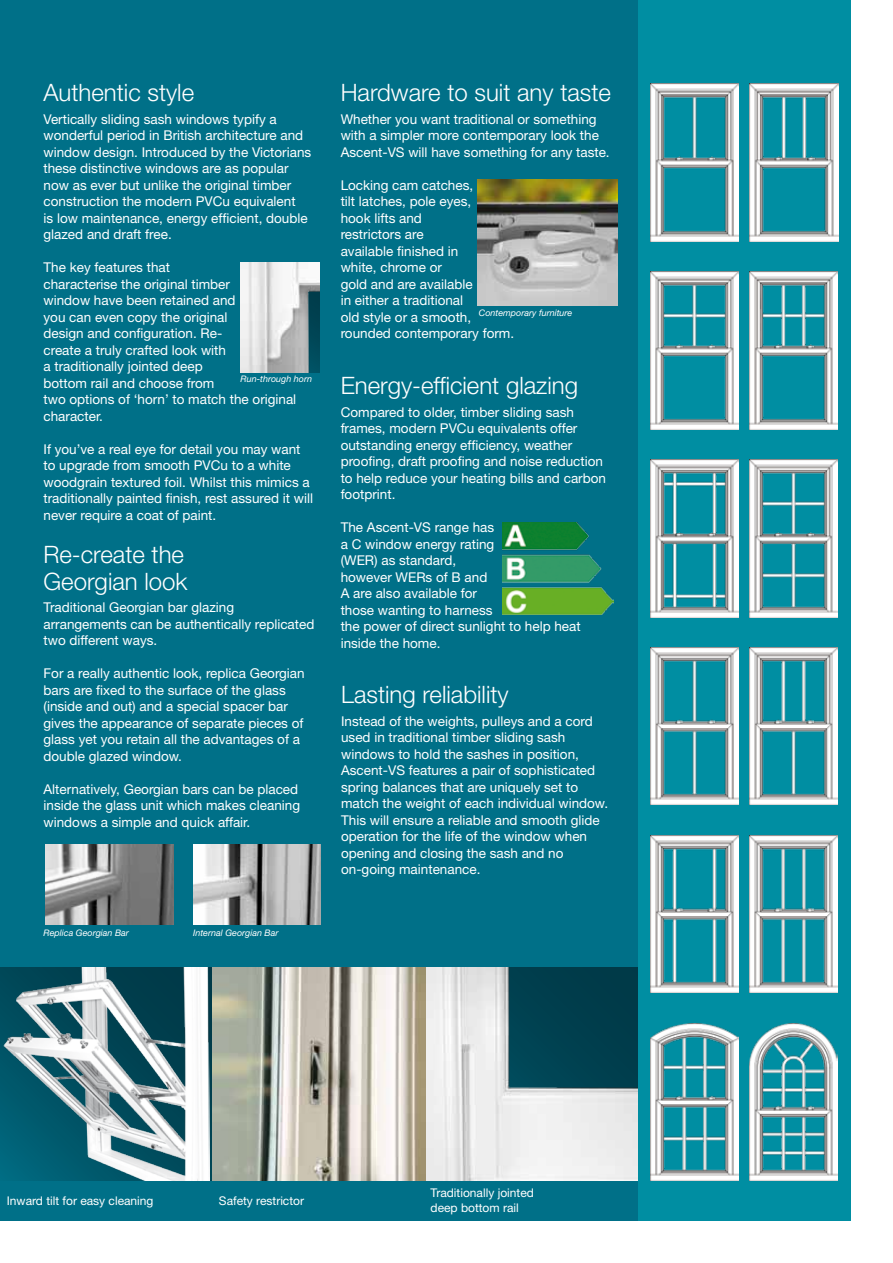
<style>
.page{position:relative;width:893px;height:1263px;background:#fff}
.page>*{position:absolute;margin:0;border:0;box-sizing:border-box;transform-origin:0 0}
.t1{font:300 24px/27px "Helvetica Neue LT Pro";color:#fff}
.t2{font:13.5px/16.5px "Helvetica Neue LT Pro";color:#fff}
.t3{font:12px/14.4px "Helvetica Neue LT Pro";color:#fff}
.t4{font:italic 9px "Helvetica Neue";color:#fff}
</style>
<div class="page">
<div style="left:0;top:0;width:850px;height:1220px;background:#007088"></div>
<div style="left:638px;top:0;width:212px;height:1220px;background:#008ea2"></div>
<svg style="left:0;top:968px;width:213px;height:212px;background:#20616e"></svg>
<img style="left:4px;top:968px;width:205px;height:212px">
<img style="left:477px;top:180px;width:140px;height:126px">
<img style="left:425px;top:968px;width:213px;height:212px">
<svg style="left:213px;top:968px;width:212px;height:212px;background:#bbb9ad"></svg>
<img style="left:46px;top:844px;width:127px;height:80px">
<img style="left:193px;top:844px;width:128px;height:80px">
<img style="left:502px;top:522px;width:112px;height:93px">
<img style="left:651px;top:84px;width:88px;height:157px">
<img style="left:750px;top:84px;width:88px;height:157px">
<img style="left:651px;top:272px;width:87px;height:157px">
<img style="left:749px;top:272px;width:89px;height:157px">
<img style="left:651px;top:460px;width:88px;height:157px">
<img style="left:749px;top:460px;width:89px;height:157px">
<img style="left:651px;top:647px;width:88px;height:158px">
<img style="left:749px;top:647px;width:89px;height:158px">
<img style="left:651px;top:835px;width:88px;height:158px">
<img style="left:750px;top:835px;width:88px;height:158px">
<img style="left:651px;top:1023px;width:87px;height:157px">
<img style="left:749px;top:1023px;width:89px;height:157px">
<img style="left:241px;top:262px;width:79px;height:111px">
<h1 class="t1" style="left:44px;top:79px;width:152px">Authentic style</h1>
<p class="t2" style="left:44px;top:110px;width:269px">Vertically sliding sash windows typify a wonderful period in British architecture and window design. Introduced by the Victorians these distinctive windows are as popular now as ever but unlike the original timber construction the modern PVCu equivalent<br>is low maintenance, energy efficient, double glazed and draft free.</p>
<p class="t2" style="left:44px;top:259px;width:254px">The key features that<br>characterise the original timber<br>window have been retained and<br>you can even copy the original<br>design and configuration. Re-<br>create a truly crafted look with<br>a traditionally jointed deep<br>bottom rail and choose from<br>two options of ‘horn’ to match the original character.</p>
<p class="t2" style="left:44px;top:440px;width:271px">If you’ve a real eye for detail you may want to upgrade from smooth PVCu to a white woodgrain textured foil. Whilst this mimics a traditionally painted finish, rest assured it will never require a coat of paint.</p>
<p class="t4" style="left:241px;top:374px;width:73px">Run-through horn</p>
<h1 class="t1" style="left:44px;top:540px;width:146px">Re-create the<br>Georgian look</h1>
<p class="t2" style="left:44px;top:599px;width:272px">Traditional Georgian bar glazing arrangements can be authentically replicated two different ways.</p>
<p class="t2" style="left:44px;top:665px;width:263px">For a really authentic look, replica Georgian bars are fixed to the surface of the glass (inside and out) and a special spacer bar gives the appearance of separate pieces of glass yet you retain all the advantages of a double glazed window.</p>
<p class="t2" style="left:44px;top:780px;width:258px">Alternatively, Georgian bars can be placed inside the glass unit which makes cleaning windows a simple and quick affair.</p>
<p class="t4" style="left:44px;top:927px;width:87px">Replica Georgian Bar</p>
<p class="t4" style="left:193px;top:927px;width:87px">Internal Georgian Bar</p>
<h1 class="t1" style="left:341px;top:79px;width:272px">Hardware to suit any taste</h1>
<p class="t2" style="left:341px;top:110px;width:271px">Whether you want traditional or something with a simpler more contemporary look the<br>Ascent-VS will have something for any taste.</p>
<p class="t2" style="left:341px;top:176px;width:175px">Locking cam catches,<br>tilt latches, pole eyes,<br>hook lifts and<br>restrictors are<br>available finished in<br>white, chrome or<br>gold and are available<br>in either a traditional<br>old style or a smooth, rounded contemporary form.</p>
<p class="t4" style="left:479px;top:308px;width:95px">Contemporary furniture</p>
<h1 class="t1" style="left:341px;top:371px;width:239px">Energy-efficient glazing</h1>
<p class="t2" style="left:341px;top:403px;width:267px">Compared to older, timber sliding sash frames, modern PVCu equivalents offer outstanding energy efficiency, weather proofing, draft proofing and noise reduction to help reduce your heating bills and carbon footprint.</p>
<p class="t2" style="left:341px;top:519px;width:242px">The Ascent-VS range has<br>a C window energy rating<br>(WER) as standard,<br>however WERs of B and<br>A are also available for<br>those wanting to harness<br>the power of direct sunlight to help heat inside the home.</p>
<h1 class="t1" style="left:341px;top:681px;width:169px">Lasting reliability</h1>
<p class="t2" style="left:341px;top:713px;width:269px">Instead of the weights, pulleys and a cord used in traditional timber sliding sash windows to hold the sashes in position, Ascent-VS features a pair of sophisticated spring balances that are uniquely set to match the weight of each individual window.<br>This will ensure a reliable and smooth glide operation for the life of the window when opening and closing the sash and no on-going maintenance.</p>
<p class="t3" style="left:7px;top:1193px;width:148px">Inward tilt for easy cleaning</p>
<p class="t3" style="left:219px;top:1193px;width:87px">Safety restrictor</p>
<p class="t3" style="left:431px;top:1186px;width:105px">Traditionally jointed deep bottom rail</p>
</div>
